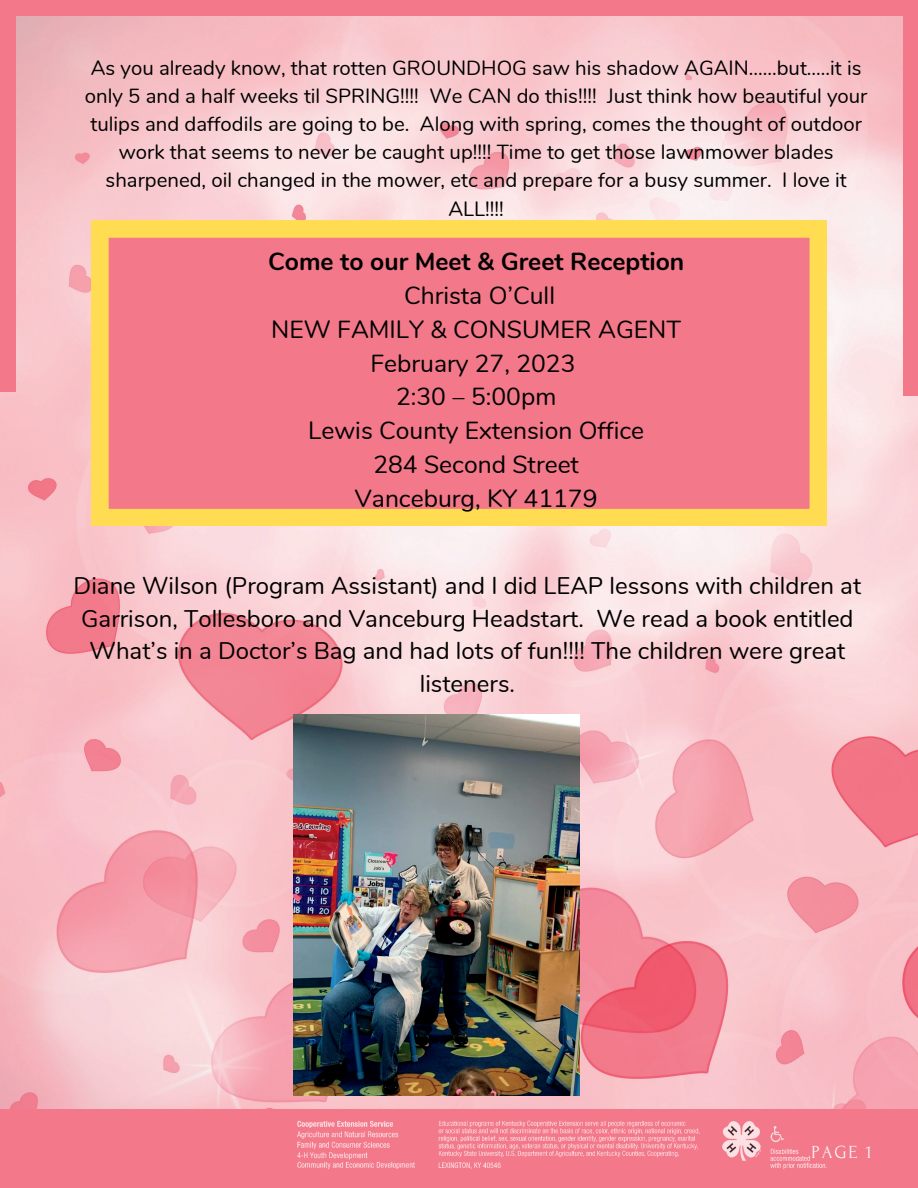
<style>
.page{position:relative;width:918px;height:1188px;background:#fff}
.page>*{position:absolute;margin:0;border:0;box-sizing:border-box;transform-origin:0 0}
.t1{font:24.6px/33.8px "Nunito";color:#000;text-align:center}
.t2{font:700 24.6px "Nunito";color:#000}
.t3{font:24px/32.7px "Nunito";color:#000;text-align:center}
.t4{font:20.4px/28.2px "Nunito";color:#000;text-align:center}
.t5{font:18.45px "Forum";color:#f9f9f9}
</style>
<div class="page">
<img style="left:0;top:15px;width:918px;height:1094px">
<div style="left:0;top:1109px;width:918px;height:79px;background:#f2788a"></div>
<img style="left:297px;top:1120px;width:530px;height:50px">
<div style="left:903px;top:0;width:15px;height:396px;background:#f2788a"></div>
<div style="left:0;top:0;width:15px;height:392px;background:#f2788a"></div>
<div style="left:0;top:0;width:918px;height:15px;background:#f2788a"></div>
<svg style="left:92px;top:221px;width:734px;height:305px;background:#f38781"></svg>
<img style="left:293px;top:715px;width:286px;height:381px">
<p class="t4" style="left:85px;top:54px;width:784px">As you already know, that rotten GROUNDHOG saw his shadow AGAIN……but…..it is only 5 and a half weeks til SPRING!!!! We CAN do this!!!! Just think how beautiful your tulips and daffodils are going to be. Along with spring, comes the thought of outdoor work that seems to never be caught up!!!! Time to get those lawnmower blades sharpened, oil changed in the mower, etc and prepare for a busy summer. I love it ALL!!!!</p>
<p class="t2" style="left:268px;top:246px;width:418px">Come to our Meet &amp; Greet Reception</p>
<p class="t1" style="left:271px;top:279px;width:411px">Christa O’Cull<br>NEW FAMILY &amp; CONSUMER AGENT<br>February 27, 2023<br>2:30 – 5:00pm<br>Lewis County Extension Office<br>284 Second Street<br>Vanceburg, KY 41179</p>
<p class="t3" style="left:74px;top:570px;width:789px">Diane Wilson (Program Assistant) and I did LEAP lessons with children at Garrison, Tollesboro and Vanceburg Headstart. We read a book entitled What’s in a Doctor’s Bag and had lots of fun!!!! The children were great listeners.</p>
<p class="t5" style="left:812px;top:1143px;width:62px">PAGE 1</p>
</div>
